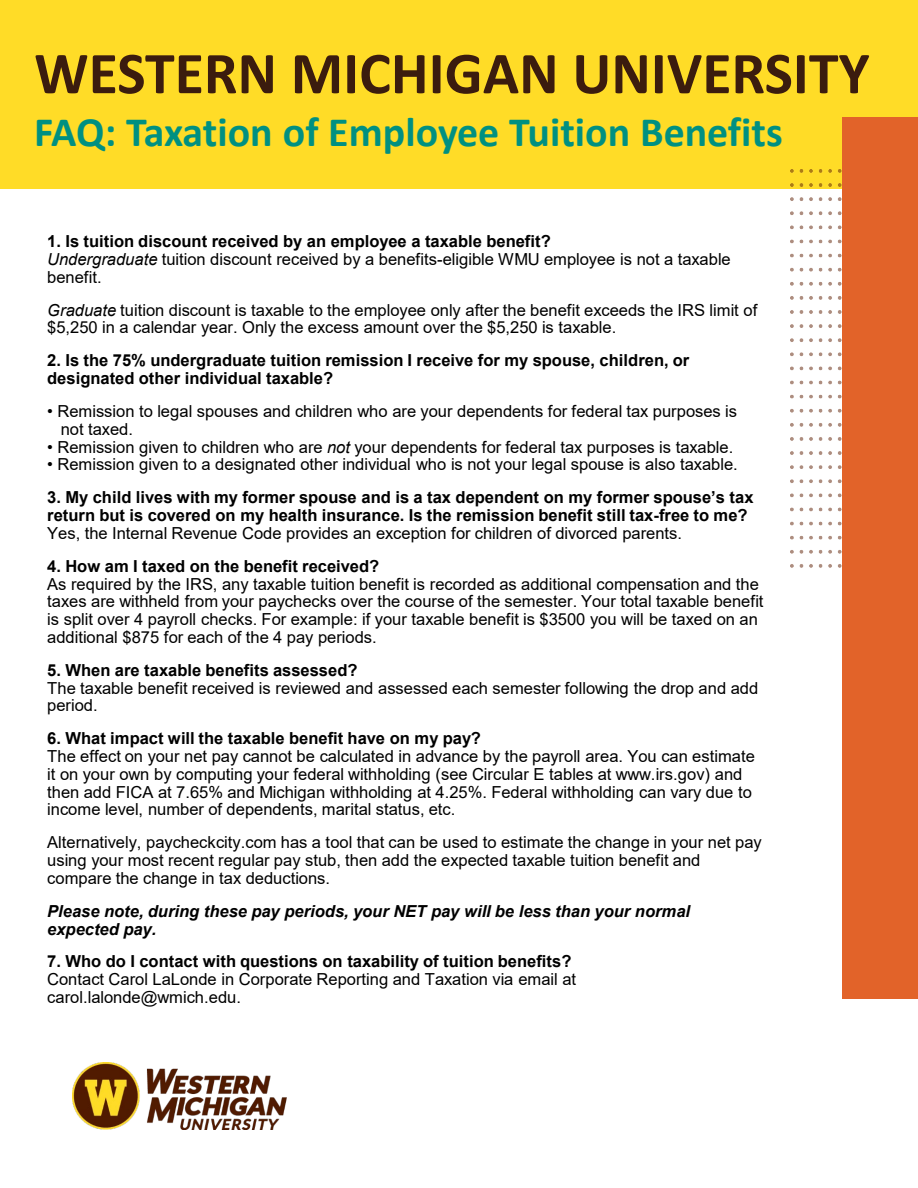
<style>
.page{position:relative;width:918px;height:1188px;background:#fff}
.page>*{position:absolute;margin:0;border:0;box-sizing:border-box;transform-origin:0 0}
.t1{font:700 60px "Calibri";color:#3b1c0e}
.t2{font:700 42px "Calibri";color:#009081}
.t3{font:16.5px/17.9px "Arial";color:#000}
.t4{font:700 16.5px/17.9px "Arial";color:#000}
.t5{font:italic 700 16.5px/17.9px "Arial";color:#000}
.s1{font-weight:700}
.s2{font-style:italic}
.s3{font-weight:400}
</style>
<div class="page">
<div style="left:0;top:0;width:918px;height:189px;background:#ffdc27"></div>
<img style="left:72px;top:1062px;width:215px;height:67px">
<img style="left:791px;top:170px;width:51px;height:398px">
<div style="left:842px;top:117px;width:76px;height:882px;background:#e26329"></div>
<p class="t1" style="left:34px;top:31px;width:837px">WESTERN MICHIGAN UNIVERSITY</p>
<p class="t2" style="left:34px;top:102px;width:750px">FAQ: Taxation of Employee Tuition Benefits</p>
<p class="t3" style="left:47px;top:232px;width:685px"><span class="s1">1. Is tuition discount received by an employee a taxable benefit?<br></span><span class="s2">Undergraduate</span> tuition discount received by a benefits-eligible WMU employee is not a taxable benefit.</p>
<p class="t3" style="left:47px;top:301px;width:712px"><span class="s2">Graduate</span> tuition discount is taxable to the employee only after the benefit exceeds the IRS limit of $5,250 in a calendar year. Only the excess amount over the $5,250 is taxable.</p>
<p class="t4" style="left:47px;top:352px;width:644px">2. Is the 75% undergraduate tuition remission I receive for my spouse, children, or designated other individual taxable?</p>
<p class="t3" style="left:61px;top:402px;width:678px;text-indent:-13px">• Remission to legal spouses and children who are your dependents for federal tax purposes is not taxed.</p>
<p class="t3" style="left:47px;top:438px;width:688px">• Remission given to children who are <span class="s2">not</span> your dependents for federal tax purposes is taxable.</p>
<p class="t3" style="left:47px;top:456px;width:692px">• Remission given to a designated other individual who is not your legal spouse is also taxable.</p>
<p class="t4" style="left:47px;top:489px;width:708px">3. My child lives with my former spouse and is a tax dependent on my former spouse’s tax return but is covered on my health insurance. Is the remission benefit still tax-free to me?<br><span class="s3">Yes, the Internal Revenue Code provides an exception for children of divorced parents.</span></p>
<p class="t3" style="left:47px;top:557px;width:718px"><span class="s1">4. How am I taxed on the benefit received?<br></span>As required by the IRS, any taxable tuition benefit is recorded as additional compensation and the taxes are withheld from your paychecks over the course of the semester. Your total taxable benefit is split over 4 payroll checks. For example: if your taxable benefit is $3500 you will be taxed on an additional $875 for each of the 4 pay periods.</p>
<p class="t3" style="left:47px;top:661px;width:712px"><span class="s1">5. When are taxable benefits assessed?<br></span>The taxable benefit received is reviewed and assessed each semester following the drop and add period.</p>
<p class="t3" style="left:47px;top:729px;width:709px"><span class="s1">6. What impact will the taxable benefit have on my pay?<br></span>The effect on your net pay cannot be calculated in advance by the payroll area. You can estimate it on your own by computing your federal withholding (see Circular E tables at www.irs.gov) and then add FICA at 7.65% and Michigan withholding at 4.25%. Federal withholding can vary due to income level, number of dependents, marital status, etc.</p>
<p class="t3" style="left:47px;top:834px;width:716px">Alternatively, paycheckcity.com has a tool that can be used to estimate the change in your net pay using your most recent regular pay stub, then add the expected taxable tuition benefit and compare the change in tax deductions.</p>
<p class="t5" style="left:47px;top:903px;width:644px">Please note, during these pay periods, your NET pay will be less than your normal expected pay.</p>
<p class="t3" style="left:47px;top:953px;width:530px"><span class="s1">7. Who do I contact with questions on taxability of tuition benefits?<br></span>Contact Carol LaLonde in Corporate Reporting and Taxation via email at carol.lalonde@wmich.edu.</p>
</div>
